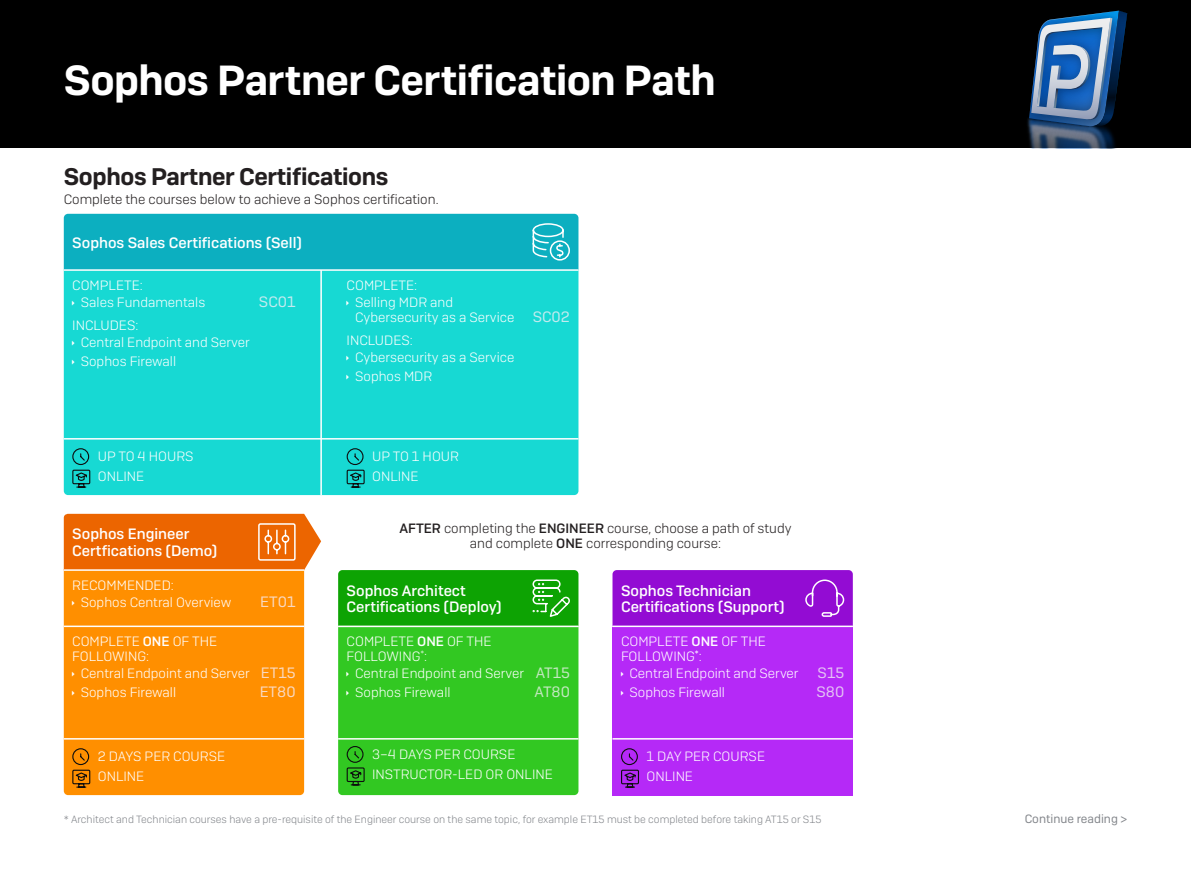
<style>
.page{position:relative;width:1191px;height:893px;background:#fff}
.page>*{position:absolute;margin:0;border:0;box-sizing:border-box;transform-origin:0 0}
.t1{font:600 42px "Sophos Sans";letter-spacing:-.015em;color:#fff}
.Subheading_1{font:600 24px "Sophos Sans";letter-spacing:-.015em;color:#231f20}
.Graphic_Heading{font:500 15px/16.5px "Sophos Sans";color:#fff}
.t2{font:15px "Sophos Sans";color:#fad8bf}
.t3{font:15px "Sophos Sans";color:#e4c2f4}
.t4{font:15px "Sophos Sans";color:#c2ebef}
.t5{font:15px "Sophos Sans";color:#c3e8c0}
.Sub_Heading_Geraphic{font:300 13.5px/15px "Sophos Sans";color:#fff}
.Body_Copy{font:300 13.5px/15px "Sophos Sans";color:#231f20;text-align:center}
.Indent{font:300 13.5px "Sophos Sans";color:#fff}
.Page_Number{font:12px "Sophos Sans";color:#83868b}
.Note{font:300 10.5px "Sophos Sans";color:#83868b}
.s1{font-weight:400;font-size:15px;color:#c2ebef}
.s2{font-weight:500}
.s3{font-weight:400;font-size:15px;color:#fad8bf}
.s4{font-weight:400;font-size:15px;color:#c3e8c0}
</style>
<div class="page">
<div style="left:0;top:0;width:1191px;height:148px;background:#000"></div>
<img style="left:1027px;top:10px;width:101px;height:138px">
<img style="left:1029px;top:11px;width:98px;height:116px">
<div style="left:612px;top:627px;width:241px;height:168px;background:#b529f7"></div>
<div style="left:64px;top:571px;width:240px;height:224px;background:#ff8f00"></div>
<div style="left:64px;top:271px;width:514px;height:224px;background:#17d9d3"></div>
<hr style="left:64px;top:738px;width:240px;height:2px;background:#fff">
<hr style="left:64px;top:438px;width:514px;height:2px;background:#fff">
<svg style="left:72px;top:448px;width:19px;height:40px"></svg>
<svg style="left:346px;top:448px;width:19px;height:40px"></svg>
<svg style="left:72px;top:748px;width:19px;height:40px"></svg>
<svg style="left:621px;top:748px;width:18px;height:40px"></svg>
<hr style="left:64px;top:626px;width:240px;height:1px;background:#fff">
<div style="left:64px;top:214px;width:514px;height:56px;background:#0cafc0"></div>
<svg style="left:64px;top:514px;width:257px;height:56px;background:#ed6f11"></svg>
<hr style="left:612px;top:738px;width:241px;height:2px;background:#fff">
<svg style="left:612px;top:570px;width:241px;height:56px;background:#9512d4"></svg>
<hr style="left:320px;top:270px;width:2px;height:225px;background:#fff">
<svg style="left:72px;top:300px;width:3px;height:5px"></svg>
<svg style="left:72px;top:341px;width:3px;height:5px"></svg>
<svg style="left:72px;top:360px;width:3px;height:5px"></svg>
<svg style="left:72px;top:600px;width:3px;height:5px"></svg>
<svg style="left:72px;top:671px;width:3px;height:5px"></svg>
<svg style="left:72px;top:691px;width:3px;height:5px"></svg>
<svg style="left:338px;top:570px;width:240px;height:225px;background:#2dbf1f"></svg>
<p class="t1" style="left:64px;top:55px;width:653px">Sophos Partner Certification Path</p>
<p class="Subheading_1" style="left:64px;top:162px;width:326px">Sophos Partner Certifications</p>
<p class="Body_Copy" style="left:64px;top:192px;width:376px">Complete the courses below to achieve a Sophos certification.</p>
<p class="Graphic_Heading" style="left:72px;top:234px;width:231px">Sophos Sales Certifications (Sell)</p>
<p class="Sub_Heading_Geraphic" style="left:72px;top:277px;width:72px">COMPLETE:</p>
<p class="Sub_Heading_Geraphic" style="left:81px;top:294px;width:126px">Sales Fundamentals</p>
<p class="t4" style="left:259px;top:293px;width:38px">SC01</p>
<p class="Sub_Heading_Geraphic" style="left:72px;top:318px;width:68px">INCLUDES:</p>
<p class="Sub_Heading_Geraphic" style="left:81px;top:335px;width:171px">Central Endpoint and Server</p>
<p class="Sub_Heading_Geraphic" style="left:81px;top:354px;width:97px">Sophos Firewall</p>
<p class="Sub_Heading_Geraphic" style="left:347px;top:277px;width:72px">COMPLETE:</p>
<p class="Sub_Heading_Geraphic" style="left:355px;top:294px;width:216px">Selling MDR and<br>Cybersecurity as a Service <span class="s1">SC02</span></p>
<p class="Sub_Heading_Geraphic" style="left:347px;top:333px;width:68px">INCLUDES:</p>
<p class="Sub_Heading_Geraphic" style="left:355px;top:350px;width:161px">Cybersecurity as a Service</p>
<p class="Sub_Heading_Geraphic" style="left:355px;top:369px;width:79px">Sophos MDR</p>
<p class="Indent" style="left:98px;top:448px;width:97px">UP TO 4 HOURS</p>
<p class="Indent" style="left:98px;top:469px;width:48px">ONLINE</p>
<p class="Indent" style="left:372px;top:448px;width:88px">UP TO 1 HOUR</p>
<p class="Indent" style="left:372px;top:469px;width:48px">ONLINE</p>
<p class="Graphic_Heading" style="left:72px;top:526px;width:146px">Sophos Engineer<br>Certfications (Demo)</p>
<p class="Body_Copy" style="left:399px;top:521px;width:393px"><span class="s2">AFTER</span> completing the <span class="s2">ENGINEER</span> course, choose a path of study and complete <span class="s2">ONE</span> corresponding course:</p>
<p class="Sub_Heading_Geraphic" style="left:72px;top:577px;width:103px">RECOMMENDED:</p>
<p class="Sub_Heading_Geraphic" style="left:81px;top:594px;width:152px">Sophos Central Overview</p>
<p class="t2" style="left:260px;top:593px;width:37px">ET01</p>
<p class="Sub_Heading_Geraphic" style="left:72px;top:633px;width:146px">COMPLETE <span class="s2">ONE</span> OF THE<br>FOLLOWING:</p>
<p class="Sub_Heading_Geraphic" style="left:81px;top:665px;width:216px">Central Endpoint and Server <span class="s3">ET15</span></p>
<p class="Sub_Heading_Geraphic" style="left:81px;top:685px;width:97px">Sophos Firewall</p>
<p class="t2" style="left:260px;top:683px;width:37px">ET80</p>
<p class="Graphic_Heading" style="left:347px;top:582px;width:157px">Sophos Architect<br>Certifications (Deploy)</p>
<p class="Sub_Heading_Geraphic" style="left:347px;top:633px;width:146px">COMPLETE <span class="s2">ONE</span> OF THE<br>FOLLOWING<sup>*</sup>:</p>
<p class="Sub_Heading_Geraphic" style="left:355px;top:665px;width:216px">Central Endpoint and Server <span class="s4">AT15</span></p>
<p class="Sub_Heading_Geraphic" style="left:355px;top:685px;width:97px">Sophos Firewall</p>
<p class="t5" style="left:534px;top:683px;width:37px">AT80</p>
<p class="Graphic_Heading" style="left:621px;top:582px;width:165px">Sophos Technician<br>Certifications (Support)</p>
<p class="Sub_Heading_Geraphic" style="left:621px;top:633px;width:146px">COMPLETE <span class="s2">ONE</span> OF THE<br>FOLLOWING<sup>*</sup>:</p>
<p class="Sub_Heading_Geraphic" style="left:629px;top:665px;width:171px">Central Endpoint and Server</p>
<p class="t3" style="left:817px;top:664px;width:28px">S15</p>
<p class="Sub_Heading_Geraphic" style="left:629px;top:685px;width:97px">Sophos Firewall</p>
<p class="t3" style="left:816px;top:683px;width:29px">S80</p>
<p class="Indent" style="left:98px;top:748px;width:129px">2 DAYS PER COURSE</p>
<p class="Indent" style="left:98px;top:769px;width:48px">ONLINE</p>
<p class="Indent" style="left:372px;top:746px;width:145px">3–4 DAYS PER COURSE</p>
<p class="Indent" style="left:372px;top:766px;width:182px">INSTRUCTOR-LED OR ONLINE</p>
<p class="Indent" style="left:646px;top:748px;width:120px">1 DAY PER COURSE</p>
<p class="Indent" style="left:646px;top:769px;width:48px">ONLINE</p>
<p class="Note" style="left:64px;top:813px;width:759px">* Architect and Technician courses have a pre-requisite of the Engineer course on the same topic, for example ET15 must be completed before taking AT15 or S15</p>
<p class="Page_Number" style="left:1024px;top:811px;width:104px">Continue reading &gt;</p>
</div>
